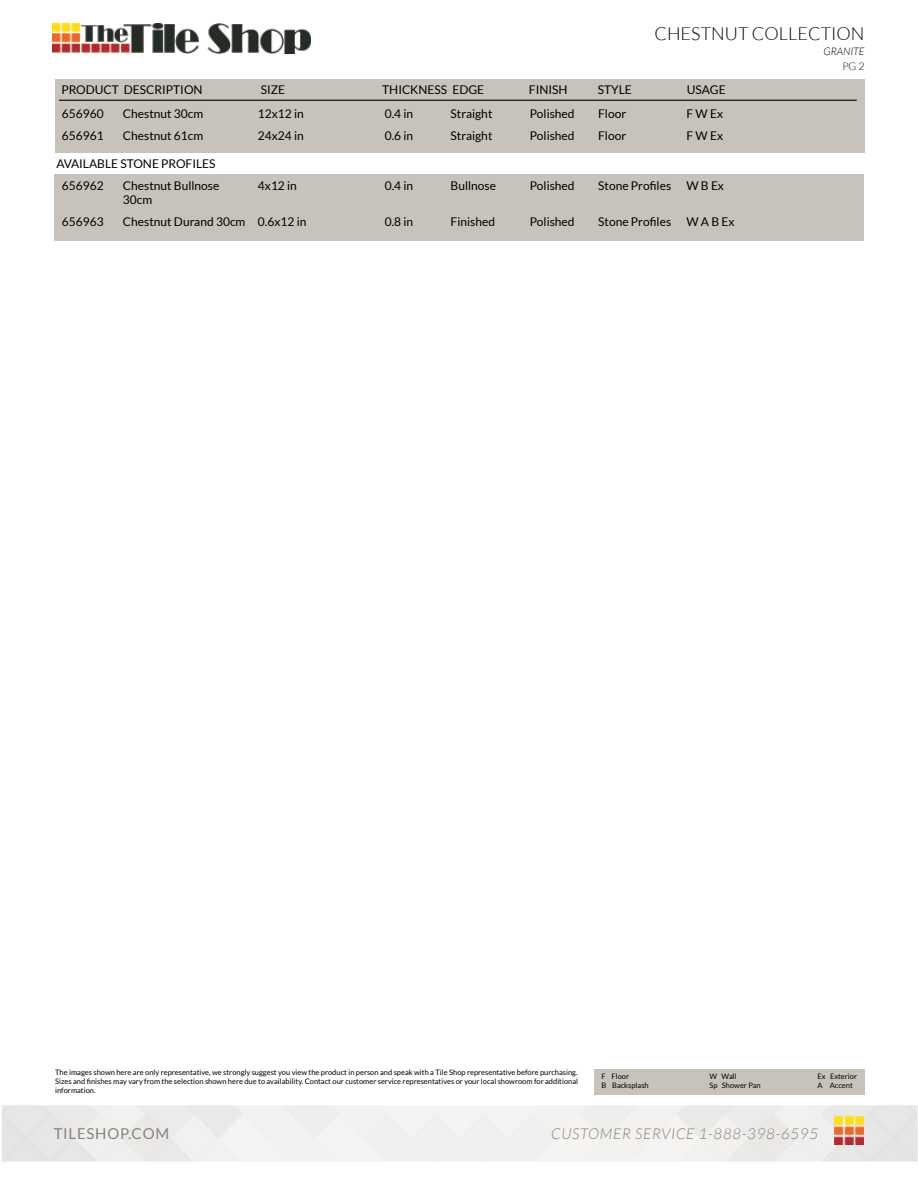
<style>
.page{position:relative;width:918px;height:1188px;background:#fff}
.page>*{position:absolute;margin:0;border:0;box-sizing:border-box;transform-origin:0 0}
.t1{font:300 18px "Lato";color:#000}
.t2{font:italic 300 15px "Lato";letter-spacing:.05em;color:#8b8178}
.t3{font:15px "Lato";letter-spacing:.05em;color:#8b8178}
.t4{font:12px/14.4px "Lato";color:#000}
.t5{font:italic 300 10.5px "Lato";color:#000}
.t6{font:300 10.5px "Lato";color:#000}
.t7{font:7.5px/9px "Lato";color:#000;text-align:justify}
</style>
<div class="page">
<div style="left:56px;top:79px;width:809px;height:74px;background:#c7c2ba"></div>
<div style="left:54px;top:174px;width:810px;height:67px;background:#c7c2ba"></div>
<svg style="left:2px;top:1105px;width:916px;height:57px"></svg>
<img style="left:53px;top:24px;width:258px;height:30px">
<img style="left:835px;top:1116px;width:29px;height:28px">
<hr style="left:59px;top:100px;width:798px;height:1px;background:#000">
<div style="left:594px;top:1069px;width:271px;height:26px;background:#c7c3ba"></div>
<h1 class="t1" style="left:654px;top:23px;width:212px">CHESTNUT COLLECTION</h1>
<h3 class="t5" style="left:824px;top:45px;width:43px">GRANITE</h3>
<h3 class="t6" style="left:842px;top:60px;width:24px">PG 2</h3>
<h3 class="t4" style="left:61px;top:82px;width:143px">PRODUCT DESCRIPTION</h3>
<h3 class="t4" style="left:261px;top:82px;width:26px">SIZE</h3>
<h3 class="t4" style="left:382px;top:82px;width:103px">THICKNESS EDGE</h3>
<h3 class="t4" style="left:529px;top:82px;width:40px">FINISH</h3>
<h3 class="t4" style="left:598px;top:82px;width:36px">STYLE</h3>
<h3 class="t4" style="left:687px;top:82px;width:40px">USAGE</h3>
<h3 class="t4" style="left:62px;top:107px;width:43px">656960</h3>
<h3 class="t4" style="left:123px;top:107px;width:82px">Chestnut 30cm</h3>
<h3 class="t4" style="left:258px;top:107px;width:47px">12x12 in</h3>
<h3 class="t4" style="left:385px;top:107px;width:30px">0.4 in</h3>
<h3 class="t4" style="left:451px;top:107px;width:43px">Straight</h3>
<h3 class="t4" style="left:530px;top:107px;width:46px">Polished</h3>
<h3 class="t4" style="left:598px;top:107px;width:30px">Floor</h3>
<h3 class="t4" style="left:686px;top:107px;width:38px">F W Ex</h3>
<h3 class="t4" style="left:62px;top:128px;width:43px">656961</h3>
<h3 class="t4" style="left:123px;top:128px;width:82px">Chestnut 61cm</h3>
<h3 class="t4" style="left:258px;top:128px;width:47px">24x24 in</h3>
<h3 class="t4" style="left:385px;top:128px;width:30px">0.6 in</h3>
<h3 class="t4" style="left:451px;top:128px;width:43px">Straight</h3>
<h3 class="t4" style="left:530px;top:128px;width:46px">Polished</h3>
<h3 class="t4" style="left:598px;top:128px;width:30px">Floor</h3>
<h3 class="t4" style="left:686px;top:128px;width:38px">F W Ex</h3>
<h3 class="t4" style="left:62px;top:178px;width:43px">656962</h3>
<h3 class="t4" style="left:123px;top:178px;width:98px">Chestnut Bullnose<br>30cm</h3>
<h3 class="t4" style="left:258px;top:178px;width:40px">4x12 in</h3>
<h3 class="t4" style="left:385px;top:178px;width:30px">0.4 in</h3>
<h3 class="t4" style="left:451px;top:178px;width:47px">Bullnose</h3>
<h3 class="t4" style="left:530px;top:178px;width:46px">Polished</h3>
<h3 class="t4" style="left:598px;top:178px;width:75px">Stone Profiles</h3>
<h3 class="t4" style="left:686px;top:178px;width:39px">W B Ex</h3>
<h3 class="t4" style="left:62px;top:215px;width:43px">656963</h3>
<h3 class="t4" style="left:123px;top:215px;width:185px">Chestnut Durand 30cm 0.6x12 in</h3>
<h3 class="t4" style="left:385px;top:215px;width:30px">0.8 in</h3>
<h3 class="t4" style="left:451px;top:215px;width:46px">Finished</h3>
<h3 class="t4" style="left:530px;top:215px;width:46px">Polished</h3>
<h3 class="t4" style="left:598px;top:215px;width:75px">Stone Profiles</h3>
<h3 class="t4" style="left:686px;top:215px;width:50px">W A B Ex</h3>
<h3 class="t4" style="left:56px;top:157px;width:161px">AVAILABLE STONE PROFILES</h3>
<p class="t7" style="left:55px;top:1067px;width:524px">The images shown here are only representative, we strongly suggest you view the product in person and speak with a Tile Shop representative before purchasing.<br>Sizes and finishes may vary from the selection shown here due to availability. Contact our customer service representatives or your local showroom for additional information.</p>
<h2 class="t3" style="left:54px;top:1125px;width:117px">TILESHOP.COM</h2>
<h2 class="t2" style="left:551px;top:1125px;width:268px">CUSTOMER SERVICE 1-888-398-6595</h2>
<p class="t7" style="left:602px;top:1071px;width:29px">F Floor</p>
<p class="t7" style="left:710px;top:1071px;width:28px">W Wall</p>
<p class="t7" style="left:818px;top:1071px;width:41px">Ex Exterior</p>
<p class="t7" style="left:602px;top:1081px;width:49px">B Backsplash</p>
<p class="t7" style="left:710px;top:1081px;width:53px">Sp Shower Pan</p>
<p class="t7" style="left:818px;top:1081px;width:37px">A Accent</p>
</div>
